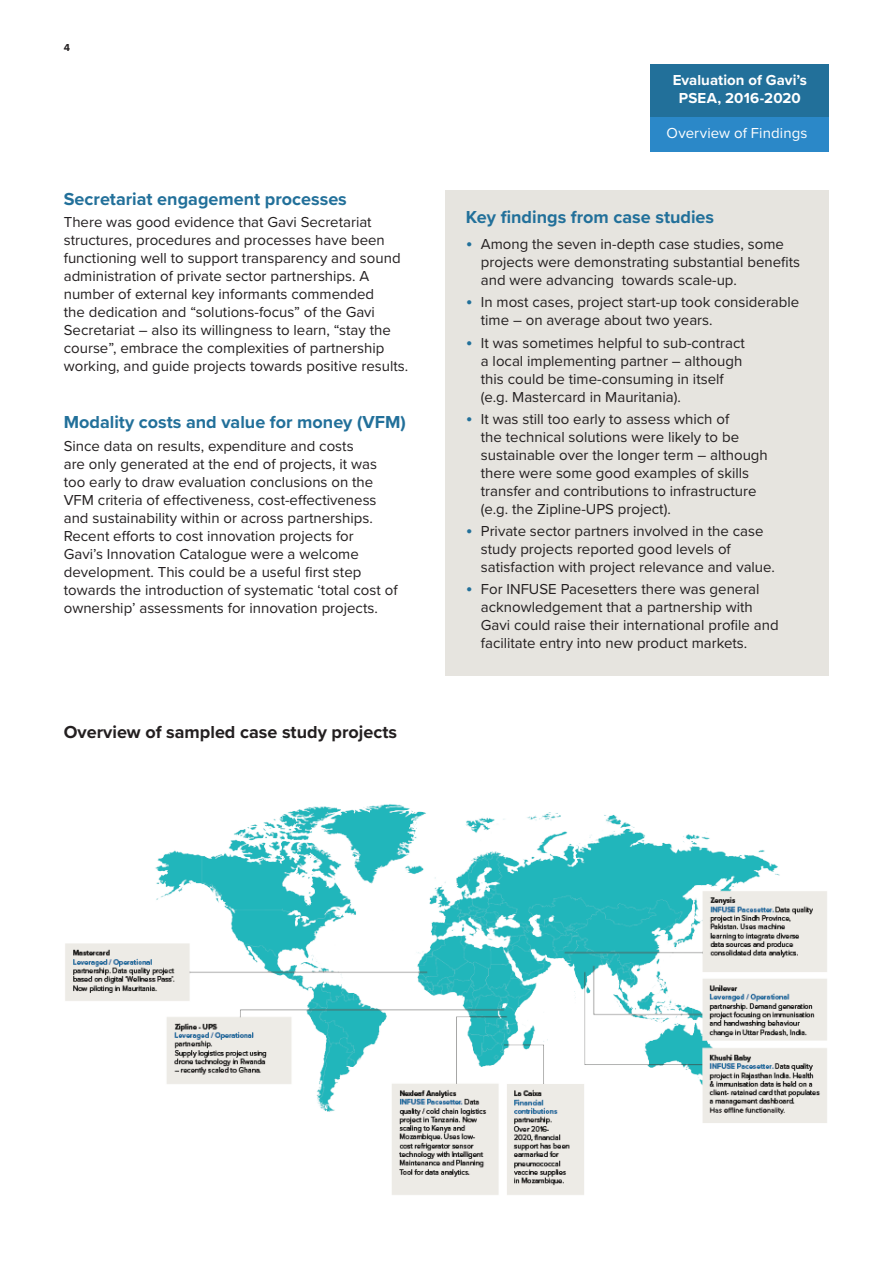
<style>
.page{position:relative;width:893px;height:1263px;background:#fff}
.page>*{position:absolute;margin:0;border:0;box-sizing:border-box;transform-origin:0 0}
.Body_text{font:700 18px "Proxima Nova";color:#22709a}
.Body_text-2{font:700 18px "Proxima Nova";color:#231f20}
.Body_text-3{font:15px/18px "Proxima Nova";color:#231f20}
.Cover_Title{font:700 15px/18px "Proxima Nova";letter-spacing:.005em;color:#fff;text-align:center}
.Cover_Title-2{font:15px "Proxima Nova";letter-spacing:.005em;color:#fff}
.t1{font:700 10.5px "Proxima Nova";color:#231f20}
.s1{font-size:19.5px;color:#22709a}
</style>
<div class="page">
<div style="left:445px;top:191px;width:384px;height:485px;background:#e6e4df"></div>
<img style="left:65px;top:804px;width:762px;height:391px">
<div style="left:651px;top:117px;width:178px;height:35px;background:#2b88c8"></div>
<div style="left:651px;top:64px;width:178px;height:53px;background:#22709a"></div>
<p class="t1" style="left:64px;top:39px;width:8px">4</p>
<p class="Body_text" style="left:64px;top:186px;width:285px">Secretariat engagement processes</p>
<p class="Body_text-3" style="left:64px;top:213px;width:346px">There was good evidence that Gavi Secretariat structures, procedures and processes have been functioning well to support transparency and sound administration of private sector partnerships. A number of external key informants commended<br>the dedication and “solutions-focus” of the Gavi Secretariat – also its willingness to learn, “stay the course”, embrace the complexities of partnership working, and guide projects towards positive results.</p>
<p class="Body_text" style="left:64px;top:409px;width:344px">Modality costs and value for money (VFM)</p>
<p class="Body_text-3" style="left:64px;top:436px;width:335px">Since data on results, expenditure and costs<br>are only generated at the end of projects, it was too early to draw evaluation conclusions on the VFM criteria of effectiveness, cost-effectiveness and sustainability within or across partnerships.<br>Recent efforts to cost innovation projects for<br>Gavi’s Innovation Catalogue were a welcome development. This could be a useful first step towards the introduction of systematic ‘total cost of ownership’ assessments for innovation projects.</p>
<p class="Body_text-2" style="left:64px;top:719px;width:335px">Overview of sampled case study projects</p>
<p class="Cover_Title" style="left:673px;top:71px;width:136px">Evaluation of Gavi’s<br>PSEA, 2016-2020</p>
<p class="Cover_Title-2" style="left:667px;top:122px;width:142px">Overview of Findings</p>
<p class="Body_text" style="left:466px;top:203px;width:250px">Key findings from case studies</p>
<p class="Body_text-3" style="left:481px;top:234px;width:321px;text-indent:-15px"><span class="s1">•</span> Among the seven in-depth case studies, some projects were demonstrating substantial benefits and were advancing towards scale-up.</p>
<p class="Body_text-3" style="left:481px;top:293px;width:320px;text-indent:-15px"><span class="s1">•</span> In most cases, project start-up took considerable time – on average about two years.</p>
<p class="Body_text-3" style="left:481px;top:333px;width:265px;text-indent:-15px"><span class="s1">•</span> It was sometimes helpful to sub-contract a local implementing partner – although this could be time-consuming in itself (e.g. Mastercard in Mauritania).</p>
<p class="Body_text-3" style="left:481px;top:409px;width:288px;text-indent:-15px"><span class="s1">•</span> It was still too early to assess which of<br>the technical solutions were likely to be sustainable over the longer term – although there were some good examples of skills transfer and contributions to infrastructure (e.g. the Zipline-UPS project).</p>
<p class="Body_text-3" style="left:481px;top:521px;width:296px;text-indent:-15px"><span class="s1">•</span> Private sector partners involved in the case study projects reported good levels of satisfaction with project relevance and value.</p>
<p class="Body_text-3" style="left:481px;top:580px;width:299px;text-indent:-15px"><span class="s1">•</span> For INFUSE Pacesetters there was general acknowledgement that a partnership with Gavi could raise their international profile and facilitate entry into new product markets.</p>
</div>
